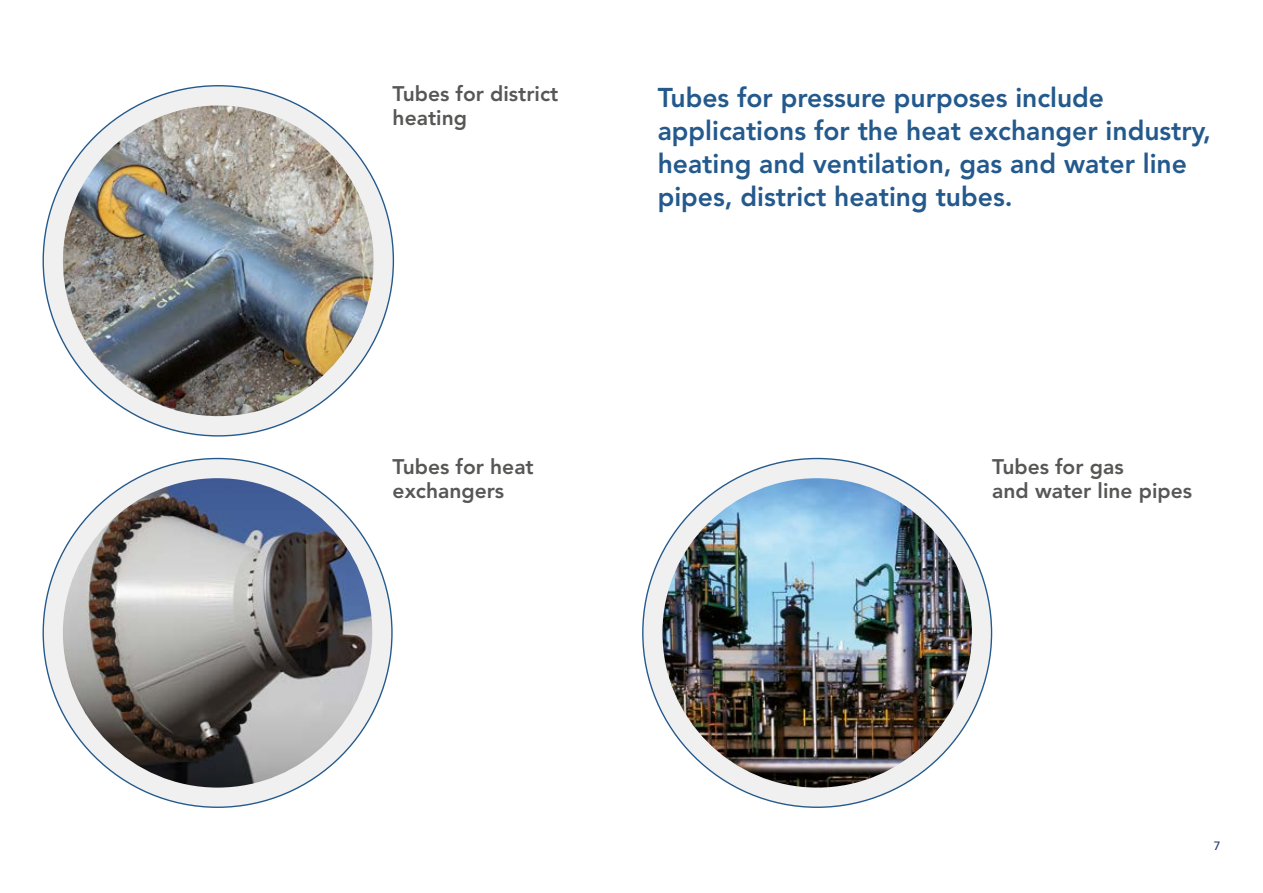
<style>
.page{position:relative;width:1263px;height:893px;background:#fff}
.page>*{position:absolute;margin:0;border:0;box-sizing:border-box;transform-origin:0 0}
.t1{font:800 27px/33px "Avenir LT Std";color:#23598c}
.t2{font:800 21px/24px "Avenir LT Std";color:#575756}
.t3{font:500 12px "Avenir LT Std";color:#233b73}
</style>
<div class="page">
<div style="left:43px;top:458px;width:349px;height:349px;background:#f0f0f0;border-radius:50%"></div>
<img style="left:63px;top:478px;width:309px;height:310px;border-radius:155px">
<div style="left:643px;top:458px;width:348px;height:349px;background:#f0f0f0;border-radius:50%"></div>
<img style="left:662px;top:478px;width:310px;height:310px;border-radius:155px">
<div style="left:43px;top:86px;width:350px;height:350px;background:#f0f0f0;border-radius:50%"></div>
<img style="left:63px;top:105px;width:311px;height:311px;border-radius:155px">
<p class="t2" style="left:393px;top:82px;width:167px">Tubes for district heating</p>
<p class="t1" style="left:658px;top:81px;width:555px">Tubes for pressure purposes include applications for the heat exchanger industry, heating and ventilation, gas and water line pipes, district heating tubes.</p>
<p class="t2" style="left:393px;top:454px;width:143px">Tubes for heat exchangers</p>
<p class="t2" style="left:992px;top:454px;width:201px">Tubes for gas<br>and water line pipes</p>
<p class="t3" style="left:1214px;top:839px;width:8px">7</p>
</div>
